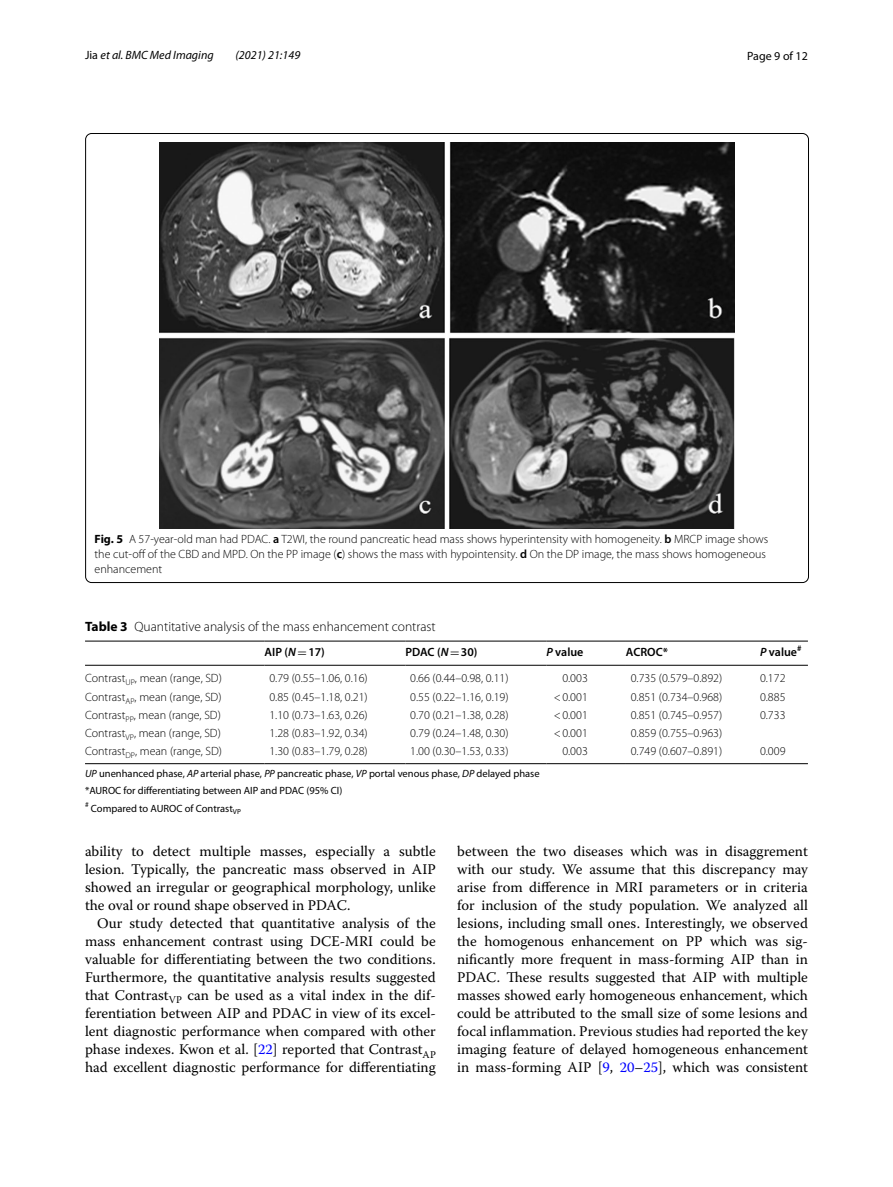
<style>
.page{position:relative;width:893px;height:1187px;background:#fff}
.page>*{position:absolute;margin:0;border:0;box-sizing:border-box;transform-origin:0 0}
.t1{font:14.7px/18px "Warnock Pro";color:#000;text-align:justify}
.t2{font:300 13.5px "Myriad Pro";color:#000}
.t3{font:300 12px/15px "Myriad Pro";color:#000}
.t4{font:600 12px "Myriad Pro";color:#000}
.t5{font:italic 12px "Myriad Pro";color:#000}
.t6{font:12px "Myriad Pro";color:#000}
.t7{font:10.5px/17px "Myriad Pro";color:#000}
.s1{font-style:normal}
.s2{font-weight:700}
.s3{font-weight:600}
.s4{font-style:italic}
.s5{font-family:"MTSY";font-weight:400}
.s6{color:#00f}
</style>
<div class="page">
<img style="left:160px;top:142px;width:574px;height:386px">
<hr style="left:85px;top:640px;width:180px;height:1px;background:#000">
<hr style="left:85px;top:665px;width:180px;height:1px;background:#000">
<hr style="left:265px;top:640px;width:140px;height:1px;background:#000">
<hr style="left:265px;top:665px;width:140px;height:1px;background:#000">
<hr style="left:405px;top:640px;width:141px;height:1px;background:#000">
<hr style="left:405px;top:665px;width:141px;height:1px;background:#000">
<hr style="left:546px;top:640px;width:80px;height:1px;background:#000">
<hr style="left:546px;top:665px;width:80px;height:1px;background:#000">
<hr style="left:626px;top:640px;width:134px;height:1px;background:#000">
<hr style="left:626px;top:665px;width:134px;height:1px;background:#000">
<hr style="left:760px;top:640px;width:48px;height:1px;background:#000">
<hr style="left:760px;top:665px;width:48px;height:1px;background:#000">
<hr style="left:85px;top:763px;width:180px;height:1px;background:#000">
<hr style="left:265px;top:763px;width:140px;height:1px;background:#000">
<hr style="left:405px;top:763px;width:141px;height:1px;background:#000">
<hr style="left:546px;top:763px;width:80px;height:1px;background:#000">
<hr style="left:626px;top:763px;width:134px;height:1px;background:#000">
<hr style="left:760px;top:763px;width:48px;height:1px;background:#000">
<p class="t5" style="left:85px;top:48px;width:130px"><span class="s1">Jia</span> et al. BMC Med Imaging</p>
<p class="t5" style="left:236px;top:48px;width:66px">(2021) 21:149</p>
<p class="t6" style="left:747px;top:48px;width:62px">Page 9 of 12</p>
<p class="t3" style="left:95px;top:532px;width:675px"><span class="s2">Fig. 5</span> A 57-year-old man had PDAC. <span class="s3">a</span> T2WI, the round pancreatic head mass shows hyperintensity with homogeneity. <span class="s3">b</span> MRCP image shows the cut-off of the CBD and MPD. On the PP image (<span class="s3">c</span>) shows the mass with hypointensity. <span class="s3">d</span> On the DP image, the mass shows homogeneous enhancement</p>
<p class="t2" style="left:85px;top:619px;width:352px"><span class="s2">Table 3</span> Quantitative analysis of the mass enhancement contrast</p>
<p class="t4" style="left:265px;top:643px;width:62px">AIP (<span class="s4">N</span><span class="s5">=</span>17)</p>
<p class="t4" style="left:405px;top:643px;width:73px">PDAC (<span class="s4">N</span><span class="s5">=</span>30)</p>
<p class="t4" style="left:546px;top:643px;width:39px"><span class="s4">P</span> value</p>
<p class="t4" style="left:626px;top:643px;width:44px">ACROC*</p>
<p class="t4" style="left:760px;top:643px;width:43px"><span class="s4">P</span> value<sup>#</sup></p>
<p class="t3" style="left:85px;top:671px;width:138px">Contrast<sub>UP</sub>, mean (range, SD)</p>
<p class="t3" style="left:269px;top:671px;width:100px">0.79 (0.55–1.06, 0.16)</p>
<p class="t3" style="left:410px;top:671px;width:100px">0.66 (0.44–0.98, 0.11)</p>
<p class="t3" style="left:562px;top:671px;width:27px">0.003</p>
<p class="t3" style="left:631px;top:671px;width:93px">0.735 (0.579–0.892)</p>
<p class="t3" style="left:760px;top:671px;width:27px">0.172</p>
<p class="t3" style="left:85px;top:689px;width:138px">Contrast<sub>AP</sub>, mean (range, SD)</p>
<p class="t3" style="left:269px;top:689px;width:100px">0.85 (0.45–1.18, 0.21)</p>
<p class="t3" style="left:410px;top:689px;width:100px">0.55 (0.22–1.16, 0.19)</p>
<p class="t3" style="left:554px;top:689px;width:36px">&lt;0.001</p>
<p class="t3" style="left:631px;top:689px;width:93px">0.851 (0.734–0.968)</p>
<p class="t3" style="left:760px;top:689px;width:27px">0.885</p>
<p class="t3" style="left:85px;top:707px;width:137px">Contrast<sub>PP</sub>, mean (range, SD)</p>
<p class="t3" style="left:269px;top:707px;width:100px">1.10 (0.73–1.63, 0.26)</p>
<p class="t3" style="left:410px;top:707px;width:100px">0.70 (0.21–1.38, 0.28)</p>
<p class="t3" style="left:554px;top:707px;width:36px">&lt;0.001</p>
<p class="t3" style="left:631px;top:707px;width:93px">0.851 (0.745–0.957)</p>
<p class="t3" style="left:760px;top:707px;width:27px">0.733</p>
<p class="t3" style="left:85px;top:725px;width:137px">Contrast<sub>VP</sub>, mean (range, SD)</p>
<p class="t3" style="left:269px;top:725px;width:100px">1.28 (0.83–1.92, 0.34)</p>
<p class="t3" style="left:410px;top:725px;width:100px">0.79 (0.24–1.48, 0.30)</p>
<p class="t3" style="left:554px;top:725px;width:36px">&lt;0.001</p>
<p class="t3" style="left:631px;top:725px;width:93px">0.859 (0.755–0.963)</p>
<p class="t3" style="left:85px;top:743px;width:139px">Contrast<sub>DP</sub>, mean (range, SD)</p>
<p class="t3" style="left:269px;top:743px;width:100px">1.30 (0.83–1.79, 0.28)</p>
<p class="t3" style="left:410px;top:743px;width:100px">1.00 (0.30–1.53, 0.33)</p>
<p class="t3" style="left:562px;top:743px;width:27px">0.003</p>
<p class="t3" style="left:631px;top:743px;width:93px">0.749 (0.607–0.891)</p>
<p class="t3" style="left:760px;top:743px;width:27px">0.009</p>
<p class="t7" style="left:85px;top:765px;width:456px"><span class="s4">UP</span> unenhanced phase, <span class="s4">AP</span> arterial phase, <span class="s4">PP</span> pancreatic phase, <span class="s4">VP</span> portal venous phase, <span class="s4">DP</span> delayed phase *AUROC for differentiating between AIP and PDAC (95% CI)<br><sup>#</sup> Compared to AUROC of Contrast<sub>VP</sub></p>
<p class="t1" style="left:85px;top:841px;width:352px">ability to detect multiple masses, especially a subtle lesion. Typically, the pancreatic mass observed in AIP showed an irregular or geographical morphology, unlike the oval or round shape observed in PDAC.</p>
<p class="t1" style="left:85px;top:913px;width:352px;text-indent:12px">Our study detected that quantitative analysis of the mass enhancement contrast using DCE-MRI could be valuable for differentiating between the two conditions.<br>Furthermore, the quantitative analysis results suggested that Contrast<sub>VP</sub> can be used as a vital index in the dif&shy;ferentiation between AIP and PDAC in view of its excel&shy;lent diagnostic performance when compared with other phase indexes. Kwon et al. [<span class="s6">22</span>] reported that Contrast<sub>AP </sub>had excellent diagnostic performance for differentiating</p>
<p class="t1" style="left:457px;top:841px;width:352px">between the two diseases which was in disaggrement with our study. We assume that this discrepancy may arise from difference in MRI parameters or in criteria for inclusion of the study population. We analyzed all lesions, including small ones. Interestingly, we observed the homogenous enhancement on PP which was sig&shy;nificantly more frequent in mass-forming AIP than in PDAC. These results suggested that AIP with multiple masses showed early homogeneous enhancement, which could be attributed to the small size of some lesions and focal inflammation. Previous studies had reported the key imaging feature of delayed homogeneous enhancement in mass-forming AIP [<span class="s6">9</span>, <span class="s6">20</span>–<span class="s6">25</span>], which was consistent</p>
</div>
